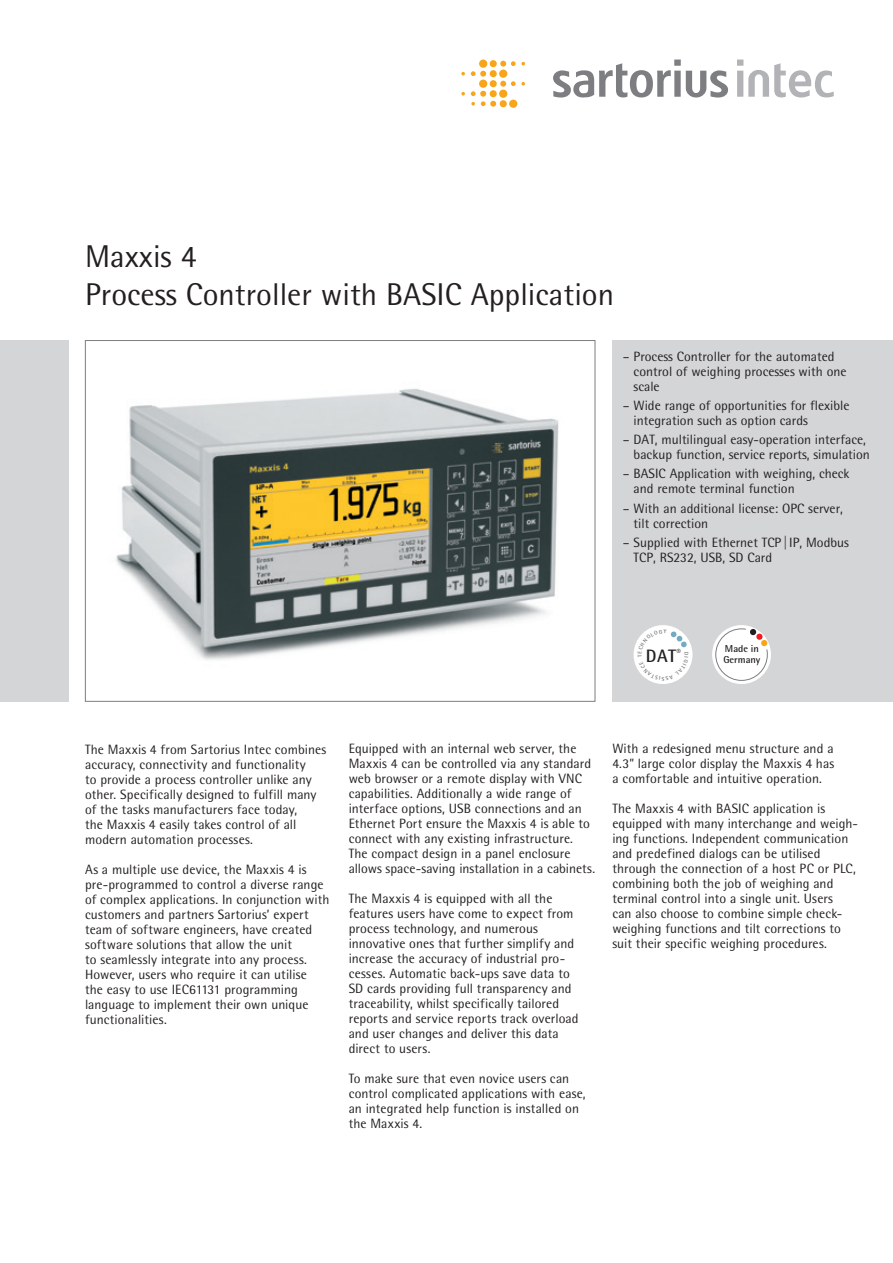
<style>
.page{position:relative;width:893px;height:1263px;background:#fff}
.page>*{position:absolute;margin:0;border:0;box-sizing:border-box;transform-origin:0 0}
.t1{font:31.5px/37.5px "Sartorius Rotis Sans 2013";color:#231f20}
.t2{font:700 18px "Sartorius Rotis Sans 2013";color:#231f20}
.t3{font:13.5px/15px "Sartorius Rotis Sans 2013";letter-spacing:.005em;color:#231f20}
.t4{font:700 10.05px/10.9px "Sartorius Rotis Sans";color:#231f20}
.t5{font:700 5.55px "Sartorius Rotis Sans 2013";color:#717275}
</style>
<div class="page">
<div style="left:0;top:340px;width:68px;height:362px;background:#d4d5d7"></div>
<div style="left:612px;top:340px;width:281px;height:362px;background:#d4d5d7"></div>
<div style="left:479px;top:60px;width:8px;height:8px;background:#f9a51b;border-radius:50%"></div>
<svg style="left:461px;top:72px;width:4px;height:3px"></svg>
<svg style="left:461px;top:92px;width:4px;height:4px"></svg>
<svg style="left:471px;top:61px;width:54px;height:46px"></svg>
<svg style="left:553px;top:60px;width:175px;height:38px"></svg>
<svg style="left:737px;top:60px;width:97px;height:38px"></svg>
<img style="left:116px;top:388px;width:443px;height:272px">
<div style="left:634px;top:625px;width:58px;height:59px;background:#fff;border-radius:50%"></div>
<div style="left:712px;top:625px;width:59px;height:59px;background:#fff;border-radius:50%"></div>
<svg style="left:715px;top:628px;width:53px;height:53px"></svg>
<svg style="left:638px;top:630px;width:50px;height:50px"></svg>
<h1 class="t1" style="left:85px;top:238px;width:531px">Maxxis 4<br>Process Controller with BASIC Application</h1>
<p class="t3" style="left:634px;top:348px;width:214px;text-indent:-11px">– Process Controller for the automated control of weighing processes with one scale</p>
<p class="t3" style="left:634px;top:398px;width:217px;text-indent:-11px">– Wide range of opportunities for flexible integration such as option cards</p>
<p class="t3" style="left:634px;top:432px;width:238px;text-indent:-11px">– DAT, multilingual easy-operation interface, backup function, service reports, simulation</p>
<p class="t3" style="left:634px;top:466px;width:218px;text-indent:-11px">– BASIC Application with weighing, check and remote terminal function</p>
<p class="t3" style="left:634px;top:500px;width:211px;text-indent:-11px">– With an additional license: OPC server, tilt correction</p>
<p class="t3" style="left:634px;top:535px;width:217px;text-indent:-11px">– Supplied with Ethernet TCP|IP, Modbus<br>TCP, RS232, USB, SD Card</p>
<h2 class="t2" style="left:646px;top:645px;width:36px">DAT<sup>®</sup></h2>
<p class="t5" style="left:665px;top:682px;width:4px;rotate:180deg">S</p>
<p class="t4" style="left:723px;top:643px;width:38px">Made in<br>Germany</p>
<p class="t3" style="left:85px;top:741px;width:243px">The Maxxis 4 from Sartorius Intec combines accuracy, connectivity and functionality<br>to provide a process controller unlike any other. Specifically designed to fulfill many of the tasks manufacturers face today,<br>the Maxxis 4 easily takes control of all modern automation processes.</p>
<p class="t3" style="left:85px;top:861px;width:246px">As a multiple use device, the Maxxis 4 is pre-programmed to control a diverse range of complex applications. In conjunction with customers and partners Sartorius’ expert team of software engineers, have created software solutions that allow the unit<br>to seamlessly integrate into any process.<br>However, users who require it can utilise<br>the easy to use IEC61131 programming language to implement their own unique functionalities.</p>
<p class="t3" style="left:349px;top:741px;width:248px">Equipped with an internal web server, the Maxxis 4 can be controlled via any standard web browser or a remote display with VNC capabilities. Additionally a wide range of interface options, USB connections and an Ethernet Port ensure the Maxxis 4 is able to connect with any existing infrastructure.<br>The compact design in a panel enclosure allows space-saving installation in a cabinets.</p>
<p class="t3" style="left:349px;top:891px;width:231px">The Maxxis 4 is equipped with all the features users have come to expect from process technology, and numerous innovative ones that further simplify and increase the accuracy of industrial pro&shy;cesses. Automatic back-ups save data to SD cards providing full transparency and traceability, whilst specifically tailored reports and service reports track overload and user changes and deliver this data direct to users.</p>
<p class="t3" style="left:349px;top:1071px;width:238px">To make sure that even novice users can control complicated applications with ease, an integrated help function is installed on the Maxxis 4.</p>
<p class="t3" style="left:612px;top:741px;width:223px;text-align:justify">With a redesigned menu structure and a 4.3” large color display the Maxxis 4 has a comfortable and intuitive operation.</p>
<p class="t3" style="left:612px;top:801px;width:247px">The Maxxis 4 with BASIC application is equipped with many interchange and weigh&shy;ing functions. Independent communication and predefined dialogs can be utilised through the connection of a host PC or PLC, combining both the job of weighing and terminal control into a single unit. Users<br>can also choose to combine simple check&shy;weighing functions and tilt corrections to suit their specific weighing procedures.</p>
</div>
